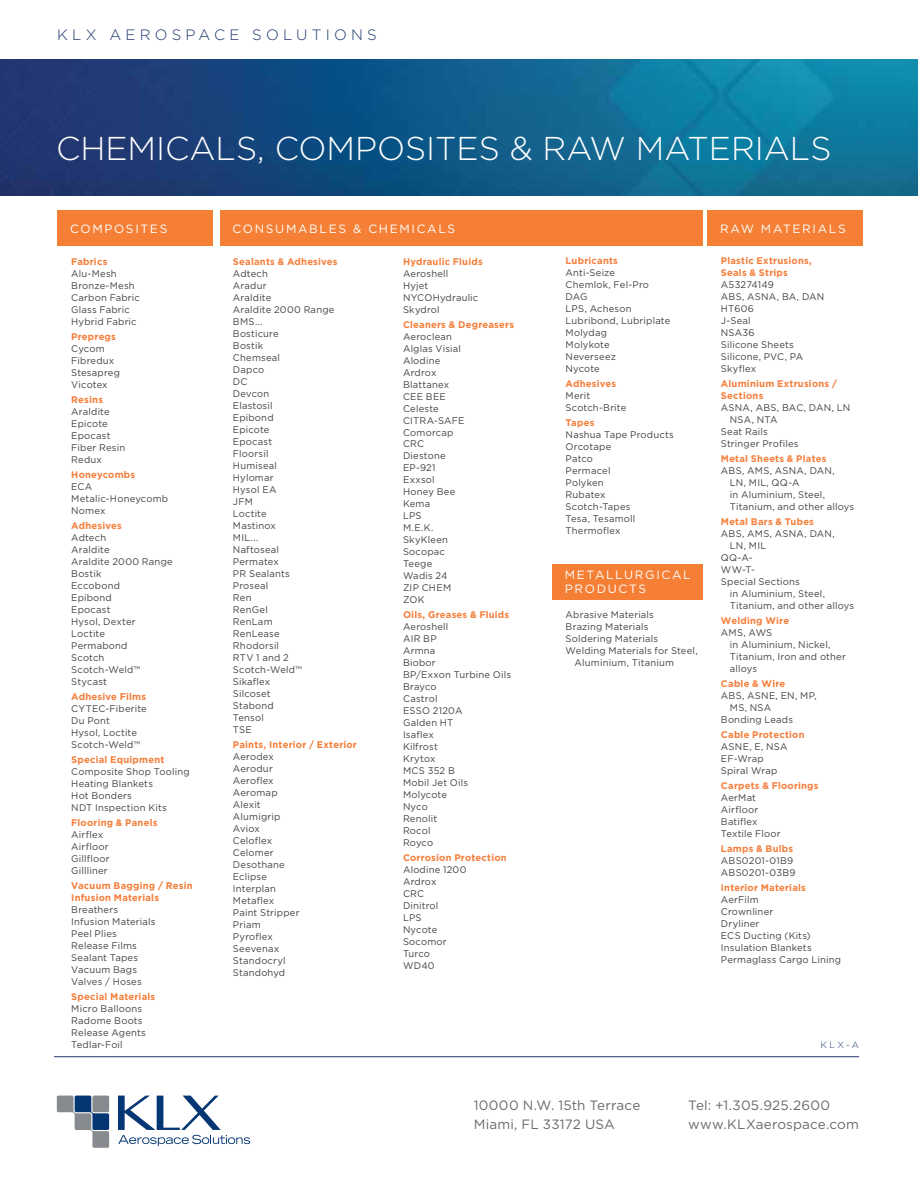
<style>
.page{position:relative;width:918px;height:1188px;background:#fff}
.page>*{position:absolute;margin:0;border:0;box-sizing:border-box;transform-origin:0 0}
.t1{font:300 33px "Gotham";color:#fff}
.t2{font:300 15px "Gotham";letter-spacing:.28em;color:#1e376c}
.t3{font:13.5px/19.5px "Gotham";letter-spacing:.015em;color:#676a6e}
.t4{font:12px/13.5px "Gotham";letter-spacing:.14em;color:#fff}
.t5{font:9.6px/12px "Gotham";letter-spacing:.02em;color:#434243}
.t6{font:700 9.6px/12px "Gotham";letter-spacing:.025em;color:#f47e3a}
.t7{font:300 9px "Gotham";color:#1e376c}
</style>
<div class="page">
<svg style="left:57px;top:1096px;width:52px;height:52px"></svg>
<svg style="left:118px;top:1096px;width:132px;height:50px"></svg>
<hr style="left:54px;top:1056px;width:805px;height:1px;background:#1e376c">
<img style="left:0;top:60px;width:918px;height:136px">
<div style="left:57px;top:210px;width:156px;height:36px;background:#f57f35"></div>
<div style="left:707px;top:210px;width:156px;height:36px;background:#f57f35"></div>
<div style="left:220px;top:210px;width:483px;height:36px;background:#f57f35"></div>
<div style="left:552px;top:565px;width:151px;height:35px;background:#f57f35"></div>
<h2 class="t2" style="left:57px;top:27px;width:321px">KLX AEROSPACE SOLUTIONS</h2>
<h1 class="t1" style="left:56px;top:131px;width:777px">CHEMICALS, COMPOSITES &amp; RAW MATERIALS</h1>
<p class="t4" style="left:70px;top:222px;width:99px">COMPOSITES</p>
<p class="t4" style="left:233px;top:222px;width:224px">CONSUMABLES &amp; CHEMICALS</p>
<p class="t4" style="left:720px;top:222px;width:127px">RAW MATERIALS</p>
<p class="t6" style="left:71px;top:255px;width:38px">Fabrics</p>
<p class="t5" style="left:71px;top:268px;width:70px">Alu-Mesh<br>Bronze-Mesh<br>Carbon Fabric<br>Glass Fabric<br>Hybrid Fabric</p>
<p class="t6" style="left:71px;top:330px;width:46px">Prepregs</p>
<p class="t5" style="left:71px;top:342px;width:50px">Cycom<br>Fibredux<br>Stesapreg<br>Vicotex</p>
<p class="t6" style="left:71px;top:393px;width:33px">Resins</p>
<p class="t5" style="left:71px;top:405px;width:55px">Araldite<br>Epicote<br>Epocast<br>Fiber Resin<br>Redux</p>
<p class="t6" style="left:71px;top:468px;width:66px">Honeycombs</p>
<p class="t5" style="left:71px;top:480px;width:98px">ECA<br>Metalic-Honeycomb<br>Nomex</p>
<p class="t6" style="left:71px;top:519px;width:52px">Adhesives</p>
<p class="t5" style="left:71px;top:531px;width:103px">Adtech<br>Araldite<br>Araldite 2000 Range<br>Bostik<br>Eccobond<br>Epibond<br>Epocast<br>Hysol, Dexter<br>Loctite<br>Permabond<br>Scotch<br>Scotch-Weld™<br>Stycast</p>
<p class="t6" style="left:71px;top:690px;width:76px">Adhesive Films</p>
<p class="t5" style="left:71px;top:702px;width:77px">CYTEC-Fiberite<br>Du Pont<br>Hysol, Loctite<br>Scotch-Weld™</p>
<p class="t6" style="left:71px;top:753px;width:95px">Special Equipment</p>
<p class="t5" style="left:71px;top:765px;width:120px">Composite Shop Tooling<br>Heating Blankets<br>Hot Bonders<br>NDT Inspection Kits</p>
<p class="t6" style="left:71px;top:816px;width:88px">Flooring &amp; Panels</p>
<p class="t5" style="left:71px;top:828px;width:40px">Airflex<br>Airfloor<br>Gillfloor<br>Gillliner</p>
<p class="t6" style="left:71px;top:879px;width:123px">Vacuum Bagging / Resin<br>Infusion Materials</p>
<p class="t5" style="left:71px;top:903px;width:86px">Breathers<br>Infusion Materials<br>Peel Plies<br>Release Films<br>Sealant Tapes<br>Vacuum Bags<br>Valves / Hoses</p>
<p class="t6" style="left:71px;top:990px;width:86px">Special Materials</p>
<p class="t5" style="left:71px;top:1002px;width:76px">Micro Balloons<br>Radome Boots<br>Release Agents<br>Tedlar-Foil</p>
<p class="t6" style="left:233px;top:255px;width:106px">Sealants &amp; Adhesives</p>
<p class="t5" style="left:233px;top:267px;width:103px">Adtech<br>Aradur<br>Araldite<br>Araldite 2000 Range<br>BMS...<br>Bosticure<br>Bostik<br>Chemseal<br>Dapco<br>DC<br>Devcon<br>Elastosil<br>Epibond<br>Epicote<br>Epocast<br>Floorsil<br>Humiseal<br>Hylomar<br>Hysol EA<br>JFM<br>Loctite<br>Mastinox<br>MIL...<br>Naftoseal<br>Permatex<br>PR Sealants<br>Proseal<br>Ren<br>RenGel<br>RenLam<br>RenLease<br>Rhodorsil<br>RTV 1 and 2<br>Scotch-Weld™<br>Sikaflex<br>Silcoset<br>Stabond<br>Tensol<br>TSE</p>
<p class="t6" style="left:233px;top:738px;width:125px">Paints, Interior / Exterior</p>
<p class="t5" style="left:233px;top:750px;width:68px">Aerodex<br>Aerodur<br>Aeroflex<br>Aeromap<br>Alexit<br>Alumigrip<br>Aviox<br>Celoflex<br>Celomer<br>Desothane<br>Eclipse<br>Interplan<br>Metaflex<br>Paint Stripper<br>Priam<br>Pyroflex<br>Seevenax<br>Standocryl<br>Standohyd</p>
<p class="t6" style="left:403px;top:255px;width:81px">Hydraulic Fluids</p>
<p class="t5" style="left:403px;top:267px;width:77px">Aeroshell<br>Hyjet<br>NYCOHydraulic<br>Skydrol</p>
<p class="t6" style="left:403px;top:318px;width:113px">Cleaners &amp; Degreasers</p>
<p class="t5" style="left:403px;top:330px;width:63px">Aeroclean<br>Alglas Visial<br>Alodine<br>Ardrox<br>Blattanex<br>CEE BEE<br>Celeste<br>CITRA-SAFE<br>Comorcap<br>CRC<br>Diestone<br>EP-921<br>Exxsol<br>Honey Bee<br>Kema<br>LPS<br>M.E.K.<br>SkyKleen<br>Socopac<br>Teege<br>Wadis 24<br>ZIP CHEM<br>ZOK</p>
<p class="t6" style="left:403px;top:609px;width:108px">Oils, Greases &amp; Fluids</p>
<p class="t5" style="left:403px;top:621px;width:110px">Aeroshell<br>AIR BP<br>Armna<br>Biobor<br>BP/Exxon Turbine Oils<br>Brayco<br>Castrol<br>ESSO 2120A<br>Galden HT<br>Isaflex<br>Kilfrost<br>Krytox<br>MCS 352 B<br>Mobil Jet Oils<br>Molycote<br>Nyco<br>Renolit<br>Rocol<br>Royco</p>
<p class="t6" style="left:403px;top:852px;width:105px">Corrosion Protection</p>
<p class="t5" style="left:403px;top:864px;width:65px">Alodine 1200<br>Ardrox<br>CRC<br>Dinitrol<br>LPS<br>Nycote<br>Socomor<br>Turco<br>WD40</p>
<p class="t6" style="left:566px;top:255px;width:54px">Lubricants</p>
<p class="t5" style="left:566px;top:267px;width:106px">Anti-Seize<br>Chemlok, Fel-Pro<br>DAG<br>LPS, Acheson<br>Lubribond, Lubriplate<br>Molydag<br>Molykote<br>Neverseez<br>Nycote</p>
<p class="t6" style="left:566px;top:378px;width:52px">Adhesives</p>
<p class="t5" style="left:566px;top:390px;width:62px">Merit<br>Scotch-Brite</p>
<p class="t6" style="left:566px;top:417px;width:30px">Tapes</p>
<p class="t5" style="left:566px;top:429px;width:110px">Nashua Tape Products<br>Orcotape<br>Patco<br>Permacel<br>Polyken<br>Rubatex<br>Scotch-Tapes<br>Tesa, Tesamoll<br>Thermoflex</p>
<p class="t4" style="left:565px;top:568px;width:127px">METALLURGICAL<br>PRODUCTS</p>
<p class="t5" style="left:566px;top:609px;width:90px">Abrasive Materials</p>
<p class="t5" style="left:566px;top:621px;width:84px">Brazing Materials</p>
<p class="t5" style="left:566px;top:633px;width:94px">Soldering Materials</p>
<p class="t5" style="left:566px;top:645px;width:134px">Welding Materials for Steel,</p>
<p class="t5" style="left:575px;top:657px;width:101px">Aluminium, Titanium</p>
<p class="t6" style="left:721px;top:255px;width:93px">Plastic Extrusions,<br>Seals &amp; Strips</p>
<p class="t5" style="left:721px;top:279px;width:105px">A53274149<br>ABS, ASNA, BA, DAN<br>HT606<br>J-Seal<br>NSA36<br>Silicone Sheets<br>Silicone, PVC, PA<br>Skyflex</p>
<p class="t6" style="left:721px;top:378px;width:118px">Aluminium Extrusions /<br>Sections</p>
<p class="t5" style="left:721px;top:402px;width:131px">ASNA, ABS, BAC, DAN, LN</p>
<p class="t5" style="left:730px;top:414px;width:49px">NSA, NTA</p>
<p class="t5" style="left:721px;top:426px;width:48px">Seat Rails</p>
<p class="t5" style="left:721px;top:438px;width:79px">Stringer Profiles</p>
<p class="t6" style="left:721px;top:452px;width:107px">Metal Sheets &amp; Plates</p>
<p class="t5" style="left:730px;top:465px;width:126px;text-indent:-9px">ABS, AMS, ASNA, DAN,<br>LN, MIL, QQ-A<br>in Aluminium, Steel,<br>Titanium, and other alloys</p>
<p class="t6" style="left:721px;top:515px;width:95px">Metal Bars &amp; Tubes</p>
<p class="t5" style="left:721px;top:528px;width:115px">ABS, AMS, ASNA, DAN,</p>
<p class="t5" style="left:730px;top:540px;width:38px">LN, MIL</p>
<p class="t5" style="left:721px;top:552px;width:33px">QQ-A-</p>
<p class="t5" style="left:721px;top:564px;width:36px">WW-T-</p>
<p class="t5" style="left:721px;top:576px;width:81px">Special Sections</p>
<p class="t5" style="left:730px;top:588px;width:97px">in Aluminium, Steel,</p>
<p class="t5" style="left:730px;top:599px;width:126px">Titanium, and other alloys</p>
<p class="t6" style="left:721px;top:614px;width:70px">Welding Wire</p>
<p class="t5" style="left:730px;top:626px;width:117px;text-indent:-9px">AMS, AWS<br>in Aluminium, Nickel,<br>Titanium, Iron and other alloys</p>
<p class="t6" style="left:721px;top:677px;width:66px">Cable &amp; Wire</p>
<p class="t5" style="left:721px;top:689px;width:97px">ABS, ASNE, EN, MP,</p>
<p class="t5" style="left:730px;top:701px;width:43px">MS, NSA</p>
<p class="t5" style="left:721px;top:713px;width:74px">Bonding Leads</p>
<p class="t6" style="left:721px;top:728px;width:85px">Cable Protection</p>
<p class="t5" style="left:721px;top:740px;width:68px">ASNE, E, NSA<br>EF-Wrap<br>Spiral Wrap</p>
<p class="t6" style="left:721px;top:779px;width:99px">Carpets &amp; Floorings</p>
<p class="t5" style="left:721px;top:791px;width:61px">AerMat<br>Airfloor<br>Batiflex<br>Textile Floor</p>
<p class="t6" style="left:721px;top:842px;width:74px">Lamps &amp; Bulbs</p>
<p class="t5" style="left:721px;top:854px;width:76px">ABS0201-01B9<br>ABS0201-03B9</p>
<p class="t6" style="left:721px;top:881px;width:87px">Interior Materials</p>
<p class="t5" style="left:721px;top:893px;width:122px">AerFilm<br>Crownliner<br>Dryliner<br>ECS Ducting (Kits)<br>Insulation Blankets<br>Permaglass Cargo Lining</p>
<p class="t7" style="left:820px;top:1040px;width:40px">KLX-A</p>
<h3 class="t3" style="left:474px;top:1095px;width:168px">10000 N.W. 15th Terrace<br>Miami, FL 33172 USA</h3>
<h3 class="t3" style="left:688px;top:1095px;width:172px">Tel: +1.305.925.2600 www.KLXaerospace.com</h3>
</div>
